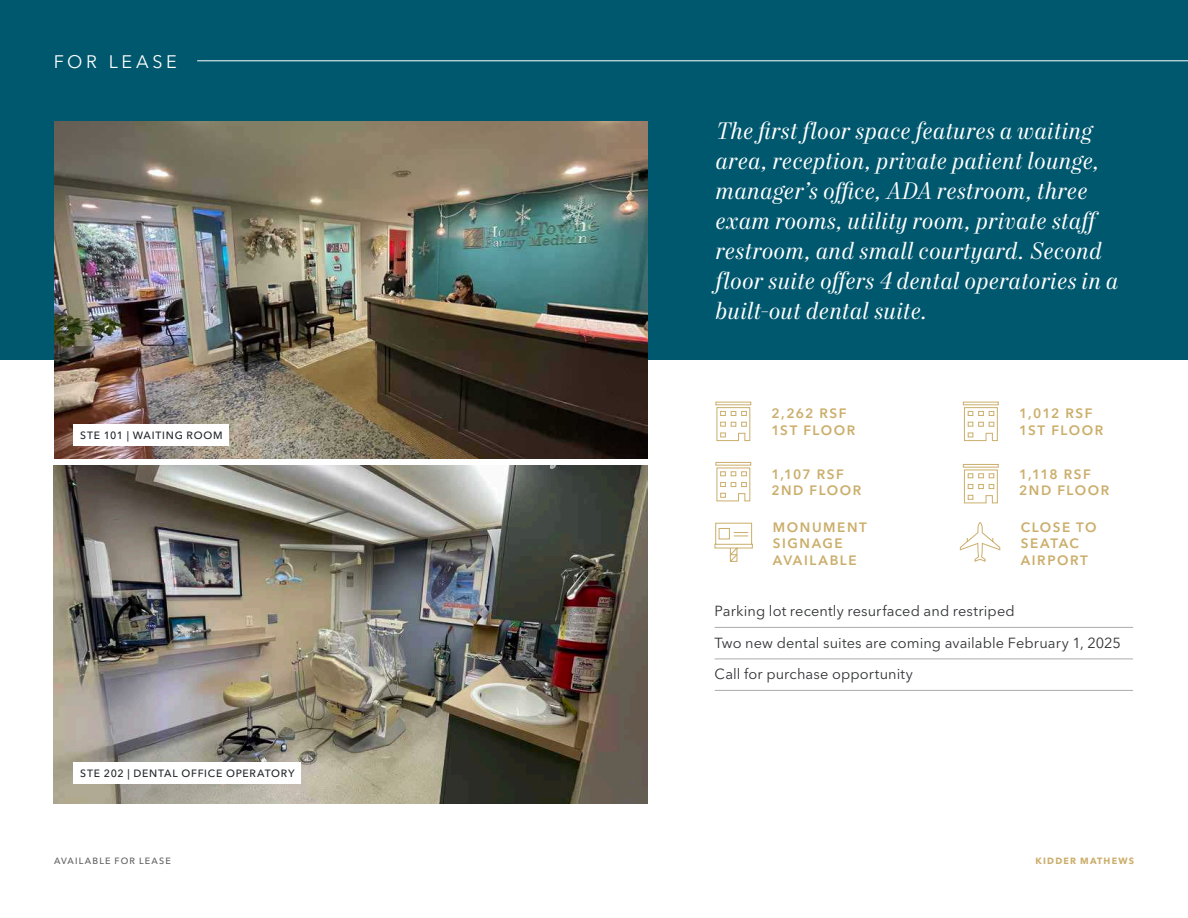
<style>
.page{position:relative;width:1188px;height:918px;background:#fff}
.page>*{position:absolute;margin:0;border:0;box-sizing:border-box;transform-origin:0 0}
.Callout_Text_-_Italics_-_White_2023{font:italic 24px/30px "Mort Modern 08";letter-spacing:.01em;color:#fff}
.t1{font:18px "Avenir Next LT Pro";letter-spacing:.2em;color:#fff}
.Factoids_-_Sterling_Line_2023{font:14.55px "Avenir Next LT Pro";letter-spacing:.005em;color:#313234}
.Subhead_-_Level_1_-_Gold_2023{font:600 13.5px/16.5px "Avenir Next LT Pro";letter-spacing:.115em;color:#cbae6b}
.Other_Callout_Text_-_White_2023{font:500 10.5px "Avenir Next LT Pro";letter-spacing:.075em;color:#222628}
.t2{font:500 9px "Avenir Next LT Pro";letter-spacing:.13em;color:#5e5d5d}
.t3{font:700 9px "Avenir Next LT Pro";letter-spacing:.13em;color:#cbae6b}
</style>
<div class="page">
<div style="left:0;top:0;width:1188px;height:359px;background:#00586f"></div>
<img style="left:54px;top:122px;width:594px;height:337px">
<img style="left:54px;top:466px;width:594px;height:337px">
<div style="left:74px;top:424px;width:155px;height:22px;background:#fff"></div>
<div style="left:74px;top:762px;width:227px;height:21px;background:#fff"></div>
<hr style="left:715px;top:627px;width:418px;height:1px;background:#afabac">
<hr style="left:715px;top:659px;width:418px;height:1px;background:#afabac">
<hr style="left:715px;top:690px;width:418px;height:1px;background:#afabac">
<svg style="left:715px;top:401px;width:37px;height:40px"></svg>
<svg style="left:714px;top:522px;width:39px;height:40px"></svg>
<svg style="left:960px;top:522px;width:41px;height:40px"></svg>
<svg style="left:963px;top:401px;width:36px;height:40px"></svg>
<svg style="left:715px;top:462px;width:37px;height:40px"></svg>
<svg style="left:963px;top:464px;width:36px;height:40px"></svg>
<hr style="left:197px;top:60px;width:991px;height:1px;background:#fff">
<p class="t1" style="left:54px;top:51px;width:125px">FOR LEASE</p>
<p class="Other_Callout_Text_-_White_2023" style="left:80px;top:429px;width:144px">STE 101 | WAITING ROOM</p>
<p class="Other_Callout_Text_-_White_2023" style="left:80px;top:767px;width:216px">STE 202 | DENTAL OFFICE OPERATORY</p>
<p class="Callout_Text_-_Italics_-_White_2023" style="left:716px;top:117px;width:404px">The first floor space features a waiting area, reception, private patient lounge, manager’s office, ADA restroom, three exam rooms, utility room, private staff restroom, and small courtyard. Second floor suite offers 4 dental operatories in a built-out dental suite.</p>
<p class="Subhead_-_Level_1_-_Gold_2023" style="left:771px;top:405px;width:85px">2,262 RSF<br>1ST FLOOR</p>
<p class="Subhead_-_Level_1_-_Gold_2023" style="left:1019px;top:405px;width:85px">1,012 RSF<br>1ST FLOOR</p>
<p class="Subhead_-_Level_1_-_Gold_2023" style="left:771px;top:465px;width:92px">1,107 RSF<br>2ND FLOOR</p>
<p class="Subhead_-_Level_1_-_Gold_2023" style="left:1019px;top:465px;width:92px">1,118 RSF<br>2ND FLOOR</p>
<p class="Subhead_-_Level_1_-_Gold_2023" style="left:773px;top:519px;width:95px">MONUMENT<br>SIGNAGE<br>AVAILABLE</p>
<p class="Subhead_-_Level_1_-_Gold_2023" style="left:1021px;top:519px;width:78px">CLOSE TO<br>SEATAC<br>AIRPORT</p>
<p class="Factoids_-_Sterling_Line_2023" style="left:715px;top:603px;width:302px">Parking lot recently resurfaced and restriped</p>
<p class="Factoids_-_Sterling_Line_2023" style="left:715px;top:634px;width:408px">Two new dental suites are coming available February 1, 2025</p>
<p class="Factoids_-_Sterling_Line_2023" style="left:715px;top:666px;width:200px">Call for purchase opportunity</p>
<p class="t2" style="left:54px;top:855px;width:118px">AVAILABLE FOR LEASE</p>
<p class="t3" style="left:1036px;top:855px;width:100px">KIDDER MATHEWS</p>
</div>
